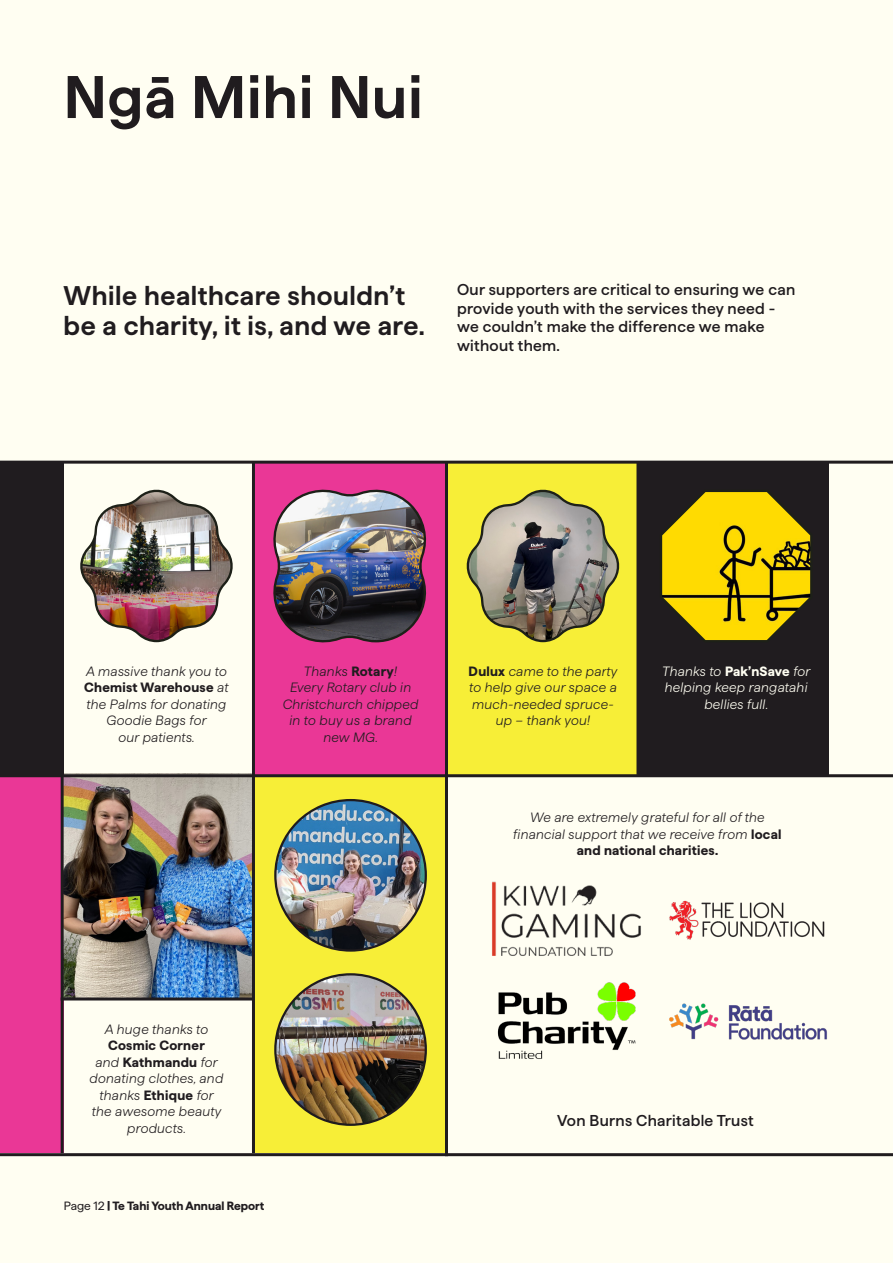
<style>
.page{position:relative;width:893px;height:1263px;background:#fffef2}
.page>*{position:absolute;margin:0;border:0;box-sizing:border-box;transform-origin:0 0}
.large_heading{font:600 60px "Haffer SQTRIAL";letter-spacing:.02em;color:#201c1f}
.heading{font:600 27px/30px "Haffer SQTRIAL";letter-spacing:.02em;color:#201c1f}
.Body{font:500 15.75px/18.8px "Haffer SQTRIAL";letter-spacing:.02em;color:#201c1f}
.image_copy{font:italic 300 13.5px/16.5px "Haffer SQTRIAL";letter-spacing:.02em;color:#201c1f;text-align:center}
.image_copy-2{font:italic 300 13.5px/16.5px "Haffer SQTRIAL";letter-spacing:.02em;color:#fffef2;text-align:center}
.t1{font:700 12px "Haffer TRIAL";color:#201c1f}
.s1{font-weight:700;font-style:normal}
.s2{font-weight:400}
</style>
<div class="page">
<hr style="left:0;top:1153px;width:893px;height:3px;background:#201c1f">
<div style="left:448px;top:461px;width:190px;height:315px;background:#f7ee37"></div>
<div style="left:638px;top:462px;width:191px;height:313px;background:#201c1f"></div>
<div style="left:0;top:777px;width:64px;height:376px;background:#ea3796"></div>
<img style="left:64px;top:777px;width:188px;height:220px">
<div style="left:255px;top:774px;width:193px;height:379px;background:#f7ee37"></div>
<div style="left:255px;top:462px;width:191px;height:313px;background:#ea3796"></div>
<div style="left:0;top:462px;width:64px;height:313px;background:#201c1f"></div>
<hr style="left:0;top:461px;width:893px;height:3px;background:#201c1f">
<hr style="left:0;top:774px;width:893px;height:3px;background:#201c1f">
<hr style="left:61px;top:997px;width:192px;height:3px;background:#201c1f">
<hr style="left:252px;top:462px;width:3px;height:691px;background:#201c1f">
<hr style="left:445px;top:462px;width:3px;height:694px;background:#201c1f">
<hr style="left:61px;top:462px;width:3px;height:691px;background:#201c1f">
<hr style="left:636px;top:461px;width:3px;height:314px;background:#201c1f">
<img style="left:80px;top:489px;width:153px;height:154px">
<img style="left:273px;top:489px;width:154px;height:154px">
<svg style="left:662px;top:492px;width:149px;height:149px"></svg>
<svg style="left:466px;top:489px;width:154px;height:154px"></svg>
<img style="left:274px;top:799px;width:153px;height:153px">
<img style="left:274px;top:973px;width:153px;height:153px">
<img style="left:492px;top:881px;width:149px;height:75px">
<img style="left:669px;top:900px;width:156px;height:40px">
<img style="left:497px;top:982px;width:139px;height:77px">
<img style="left:669px;top:1003px;width:158px;height:37px">
<p class="large_heading" style="left:64px;top:53px;width:360px">Ngā Mihi Nui</p>
<p class="heading" style="left:64px;top:278px;width:363px">While healthcare shouldn’t be a charity, it is, and we are.</p>
<p class="Body" style="left:457px;top:279px;width:340px">Our supporters are critical to ensuring we can provide youth with the services they need - we couldn’t make the difference we make without them.</p>
<p class="image_copy" style="left:84px;top:662px;width:146px">A massive thank you to<br><span class="s1">Chemist Warehouse</span> at the Palms for donating<br>Goodie Bags for<br>our patients.</p>
<p class="image_copy" style="left:283px;top:662px;width:137px">Thanks <span class="s1">Rotary</span>!<br>Every Rotary club in<br>Christchurch chipped in to buy us a brand new MG.</p>
<p class="image_copy-2" style="left:662px;top:662px;width:149px">Thanks to <span class="s1">Pak’nSave</span> for helping keep rangatahi bellies full.</p>
<p class="image_copy" style="left:469px;top:662px;width:150px"><span class="s1">Dulux</span> came to the party to help give our space a much-needed spruce&shy;up – thank you!</p>
<p class="image_copy" style="left:90px;top:1019px;width:135px">A huge thanks to<br><span class="s1">Cosmic Corner<br></span>and <span class="s1">Kathmandu</span> for donating clothes, and thanks <span class="s1">Ethique</span> for the awesome beauty products.</p>
<p class="t1" style="left:64px;top:1197px;width:202px"><span class="s2">Page 12</span> | Te Tahi Youth Annual Report</p>
<p class="image_copy" style="left:513px;top:808px;width:270px">We are extremely grateful for all of the financial support that we receive from <span class="s1">local and national charities.</span></p>
<p class="Body" style="left:557px;top:1109px;width:198px">Von Burns Charitable Trust</p>
</div>
